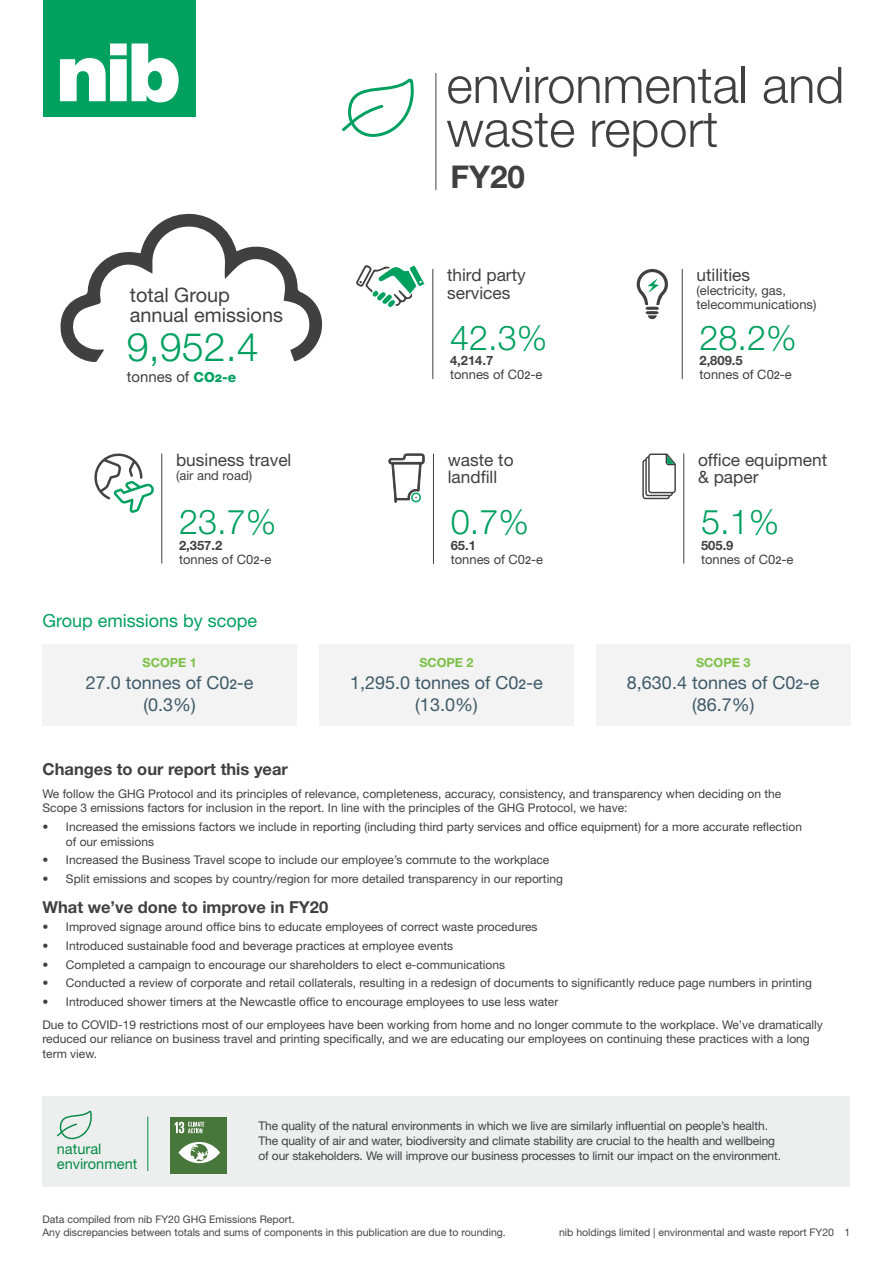
<style>
.page{position:relative;width:893px;height:1263px;background:#fff}
.page>*{position:absolute;margin:0;border:0;box-sizing:border-box;transform-origin:0 0}
.t1{font:300 50.4px/43.8px "Helvetica Neue LT Std";color:#404041}
.t2{font:300 39.45px "Helvetica Neue LT Std";color:#00a05f}
.t3{font:300 34.2px "Helvetica Neue LT Std";color:#00a05f}
.t4{font:700 31.5px "Helvetica Neue LT Std";color:#404041}
.t5{font:19.95px/20px "Helvetica Neue LT Std";color:#404041}
.t6{font:18px/21.6px "Helvetica Neue LT Std";color:#3f5a69;text-align:center}
.t7{font:18px "Helvetica Neue LT Std";color:#00a05f}
.t8{font:17.25px/17.2px "Helvetica Neue LT Std";color:#404041}
.t9{font:700 16.5px "Helvetica Neue LT Std";color:#404041}
.t10{font:14.85px "Helvetica Neue LT Std";color:#404041}
.t11{font:14.55px/14.5px "Helvetica Neue LT Std";color:#068a43}
.t12{font:12.9px/14px "Helvetica Neue LT Std";color:#404041}
.t13{font:700 12.6px "Helvetica Neue LT Std";color:#7ac042}
.t14{font:12px/14.4px "Helvetica Neue LT Std";color:#404041}
.t15{font:10.5px/12.6px "Helvetica Neue LT Std";color:#444445}
.s1{font-weight:800;font-size:13.8px;color:#00a05f}
.s2{font-weight:900;font-size:10.8px;color:#00a05f}
.s3{font-weight:700}
.s4{font-weight:500;font-size:10.8px}
.s5{font-weight:500;font-size:13.5px}
</style>
<div class="page">
<div style="left:43px;top:1096px;width:807px;height:91px;background:#edefef"></div>
<div style="left:43px;top:0;width:152px;height:116px;background:#00a05f"></div>
<svg style="left:60px;top:43px;width:119px;height:59px"></svg>
<svg style="left:60px;top:213px;width:263px;height:300px"></svg>
<hr style="left:161px;top:453px;width:1px;height:111px;background:#404041">
<hr style="left:682px;top:269px;width:1px;height:110px;background:#404041">
<svg style="left:636px;top:269px;width:32px;height:50px"></svg>
<hr style="left:433px;top:454px;width:1px;height:110px;background:#404041">
<svg style="left:388px;top:453px;width:37px;height:50px"></svg>
<hr style="left:683px;top:453px;width:1px;height:111px;background:#404041">
<hr style="left:432px;top:269px;width:1px;height:110px;background:#404041">
<svg style="left:356px;top:265px;width:69px;height:42px"></svg>
<svg style="left:57px;top:1111px;width:35px;height:28px"></svg>
<hr style="left:147px;top:1116px;width:1px;height:55px;background:#068a43">
<div style="left:171px;top:1117px;width:56px;height:56px;background:#48773c"></div>
<svg style="left:178px;top:1142px;width:42px;height:21px"></svg>
<svg style="left:175px;top:1122px;width:29px;height:11px"></svg>
<svg style="left:342px;top:78px;width:72px;height:59px"></svg>
<hr style="left:435px;top:73px;width:1px;height:117px;background:#404041">
<svg style="left:642px;top:453px;width:34px;height:46px"></svg>
<div style="left:43px;top:644px;width:254px;height:82px;background:#f3f3f3"></div>
<div style="left:319px;top:644px;width:255px;height:82px;background:#f3f3f3"></div>
<div style="left:596px;top:644px;width:254px;height:82px;background:#f3f3f3"></div>
<h3 class="t5" style="left:130px;top:285px;width:155px">total Group annual emissions</h3>
<h2 class="t2" style="left:127px;top:322px;width:133px">9,952.4</h2>
<p class="t10" style="left:127px;top:368px;width:111px">tonnes of <span class="s1">CO</span><span class="s2">2</span><span class="s1">-e</span></p>
<h3 class="t8" style="left:176px;top:451px;width:117px">business travel</h3>
<p class="t12" style="left:176px;top:468px;width:77px">(air and road)</p>
<h3 class="t3" style="left:179px;top:501px;width:99px">23.7%</h3>
<p class="t12" style="left:179px;top:538px;width:94px"><span class="s3">2,357.2<br></span>tonnes of C0<span class="s4">2</span>-e</p>
<h3 class="t7" style="left:43px;top:609px;width:216px">Group emissions by scope</h3>
<p class="t13" style="left:143px;top:655px;width:56px">SCOPE 1</p>
<h3 class="t6" style="left:86px;top:672px;width:169px">27.0 tonnes of C0<span class="s5">2</span>-e (0.3%)</h3>
<h1 class="t1" style="left:446px;top:62px;width:399px">environmental and waste report</h1>
<h3 class="t4" style="left:450px;top:157px;width:76px">FY20</h3>
<h3 class="t8" style="left:447px;top:266px;width:80px">third party services</h3>
<h3 class="t3" style="left:450px;top:316px;width:99px">42.3%</h3>
<p class="t12" style="left:450px;top:353px;width:94px"><span class="s3">4,214.7<br></span>tonnes of C0<span class="s4">2</span>-e</p>
<h3 class="t8" style="left:448px;top:451px;width:67px">waste to landfill</h3>
<h3 class="t3" style="left:451px;top:501px;width:80px">0.7%</h3>
<p class="t12" style="left:451px;top:538px;width:94px"><span class="s3">65.1<br></span>tonnes of C0<span class="s4">2</span>-e</p>
<p class="t13" style="left:419px;top:655px;width:56px">SCOPE 2</p>
<h3 class="t6" style="left:350px;top:672px;width:194px">1,295.0 tonnes of C0<span class="s5">2</span>-e (13.0%)</h3>
<h3 class="t8" style="left:696px;top:266px;width:55px">utilities</h3>
<p class="t12" style="left:696px;top:284px;width:121px">(electricity, gas, telecommunications)</p>
<h3 class="t3" style="left:699px;top:316px;width:99px">28.2%</h3>
<p class="t12" style="left:699px;top:353px;width:94px"><span class="s3">2,809.5<br></span>tonnes of C0<span class="s4">2</span>-e</p>
<h3 class="t8" style="left:698px;top:451px;width:131px">office equipment &amp; paper</h3>
<h3 class="t3" style="left:701px;top:501px;width:80px">5.1%</h3>
<p class="t12" style="left:701px;top:538px;width:94px"><span class="s3">505.9<br></span>tonnes of C0<span class="s4">2</span>-e</p>
<p class="t13" style="left:696px;top:655px;width:56px">SCOPE 3</p>
<h3 class="t6" style="left:627px;top:672px;width:194px">8,630.4 tonnes of C0<span class="s5">2</span>-e (86.7%)</h3>
<h3 class="t9" style="left:43px;top:759px;width:247px">Changes to our report this year</h3>
<p class="t14" style="left:43px;top:786px;width:740px">We follow the GHG Protocol and its principles of relevance, completeness, accuracy, consistency, and transparency when deciding on the<br>Scope 3 emissions factors for inclusion in the report. In line with the principles of the GHG Protocol, we have:</p>
<p class="t14" style="left:66px;top:819px;width:738px;text-indent:-23px">• Increased the emissions factors we include in reporting (including third party services and office equipment) for a more accurate reflection of our emissions</p>
<p class="t14" style="left:43px;top:852px;width:508px">• Increased the Business Travel scope to include our employee’s commute to the workplace</p>
<p class="t14" style="left:43px;top:871px;width:522px">• Split emissions and scopes by country/region for more detailed transparency in our reporting</p>
<h3 class="t9" style="left:43px;top:896px;width:287px">What we’ve done to improve in FY20</h3>
<p class="t14" style="left:43px;top:920px;width:497px">• Improved signage around office bins to educate employees of correct waste procedures</p>
<p class="t14" style="left:43px;top:938px;width:412px">• Introduced sustainable food and beverage practices at employee events</p>
<p class="t14" style="left:43px;top:957px;width:464px">• Completed a campaign to encourage our shareholders to elect e-communications</p>
<p class="t14" style="left:43px;top:975px;width:771px">• Conducted a review of corporate and retail collaterals, resulting in a redesign of documents to significantly reduce page numbers in printing</p>
<p class="t14" style="left:43px;top:990px;width:782px;line-height:23px">• Introduced shower timers at the Newcastle office to encourage employees to use less water<br>Due to COVID-19 restrictions most of our employees have been working from home and no longer commute to the workplace. We’ve dramatically</p>
<p class="t14" style="left:43px;top:1031px;width:769px">reduced our reliance on business travel and printing specifically, and we are educating our employees on continuing these practices with a long term view.</p>
<p class="t11" style="left:57px;top:1141px;width:82px">natural environment</p>
<p class="t14" style="left:259px;top:1118px;width:524px;line-height:15px">The quality of the natural environments in which we live are similarly influential on people’s health.<br>The quality of air and water, biodiversity and climate stability are crucial to the health and wellbeing of our stakeholders. We will improve our business processes to limit our impact on the environment.</p>
<p class="t15" style="left:43px;top:1213px;width:465px">Data compiled from nib FY20 GHG Emissions Report.<br>Any discrepancies between totals and sums of components in this publication are due to rounding.</p>
<p class="t15" style="left:559px;top:1226px;width:293px">nib holdings limited | environmental and waste report FY20 1</p>
</div>
